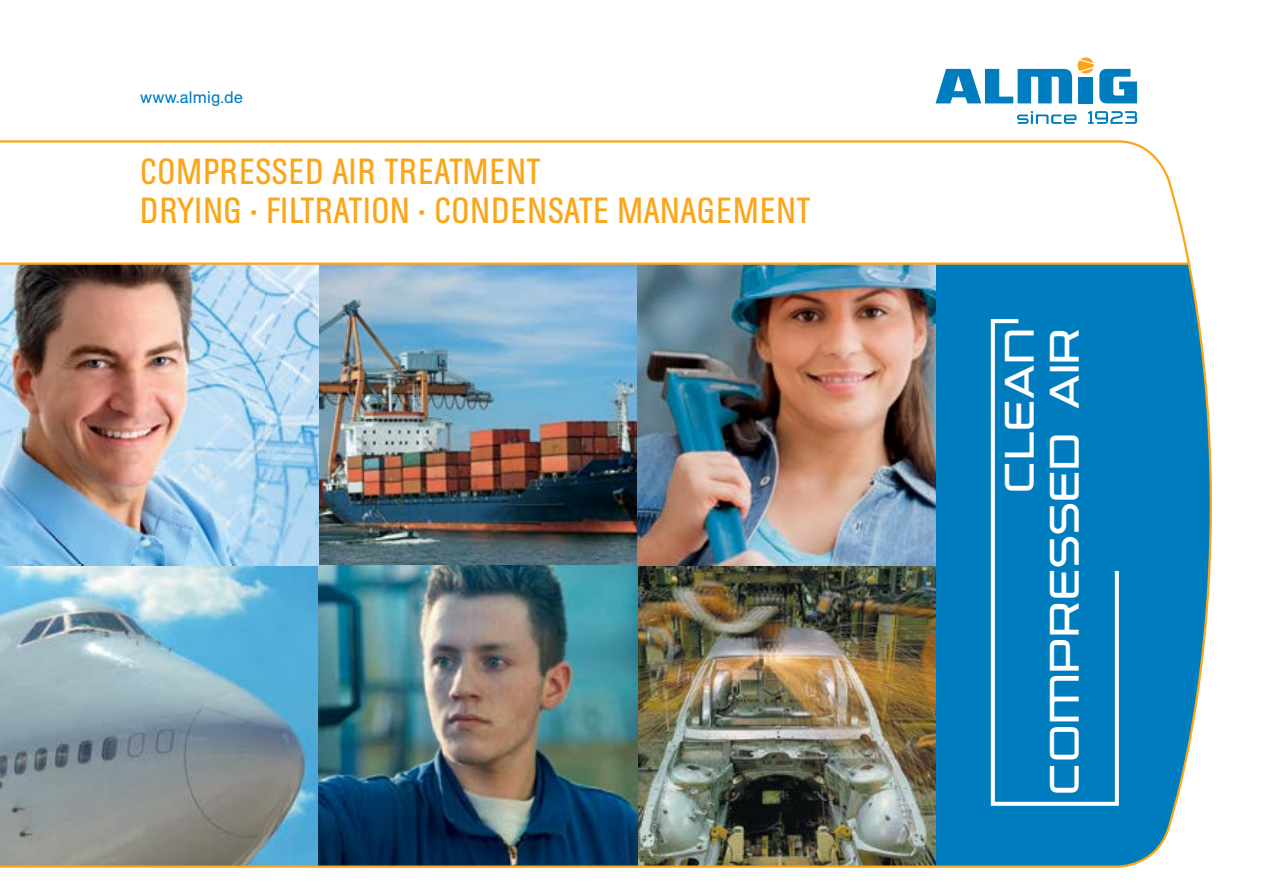
<style>
.page{position:relative;width:1263px;height:893px;background:#fff}
.page>*{position:absolute;margin:0;border:0;box-sizing:border-box;transform-origin:0 0}
.t1{font:300 45px/45px "Trade Marker OT";letter-spacing:.06em;color:#fff;text-align:right}
.t2{font:36px/39px "AG Buch Condensed BQ";letter-spacing:.02em;color:#faa61a}
.t3{font:16.5px "AG Buch BQ";letter-spacing:.01em;color:#007dbe}
</style>
<div class="page">
<svg style="left:935px;top:57px;width:202px;height:46px"></svg>
<svg style="left:1017px;top:111px;width:59px;height:13px"></svg>
<svg style="left:1088px;top:111px;width:49px;height:13px"></svg>
<img style="left:0;top:140px;width:1212px;height:728px">
<div style="left:991px;top:319px;width:128px;height:487px;background:#007dbe"></div>
<p class="t3" style="left:140px;top:88px;width:104px">www.almig.de</p>
<p class="t2" style="left:140px;top:153px;width:671px">COMPRESSED AIR TREATMENT<br>DRYING · FILTRATION · CONDENSATE MANAGEMENT</p>
<p class="t1" style="left:997px;top:793px;width:466px;rotate:-90deg">CLEAN<br>COMPRESSED AIR</p>
</div>
